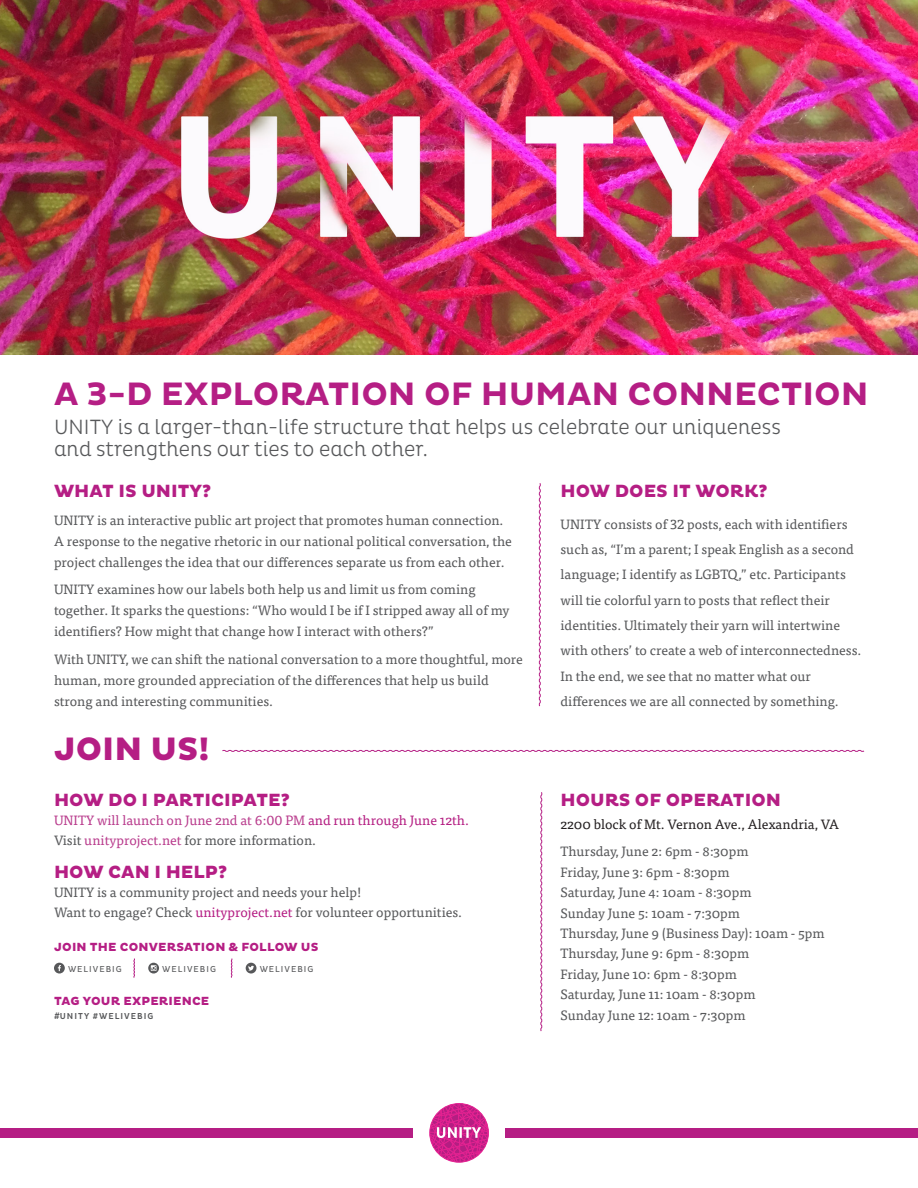
<style>
.page{position:relative;width:918px;height:1188px;background:#fff}
.page>*{position:absolute;margin:0;border:0;box-sizing:border-box;transform-origin:0 0}
.t1{font:700 33px "Pluto";color:#b51e84}
.t2{font:800 33px "Pluto";color:#b51e84}
.t3{font:300 21px/22.5px "Pluto Cond";color:#57585a}
.t4{font:800 18px "Pluto";color:#b51e84}
.body{font:13.5px/20.4px "Tisa Pro";color:#57585a}
.t5{font:13.5px/19.5px "Tisa Pro";color:#b93c8d}
.t6{font:13.5px "Tisa Pro";color:#231f20}
.t7{font:800 12px "Pluto";letter-spacing:.015em;color:#b51e84}
.t8{font:8.85px "Pluto Cond";letter-spacing:.115em;color:#57585a}
.t9{font:500 8.85px "Pluto Cond";letter-spacing:.115em;color:#57585a}
.s1{color:#b41e82}
.s2{color:#57585a}
.s3{color:#b51e84}
.s4{font-size:9.6px}
</style>
<div class="page">
<img style="left:0;top:0;width:918px;height:354px">
<svg style="left:134px;top:958px;width:1px;height:20px"></svg>
<svg style="left:231px;top:958px;width:1px;height:20px"></svg>
<div style="left:54px;top:963px;width:11px;height:11px;background:#57585a;border-radius:50%"></div>
<svg style="left:58px;top:965px;width:3px;height:6px"></svg>
<div style="left:246px;top:963px;width:10px;height:11px;background:#57585a;border-radius:50%"></div>
<svg style="left:248px;top:966px;width:6px;height:5px"></svg>
<svg style="left:148px;top:963px;width:11px;height:11px"></svg>
<svg style="left:151px;top:965px;width:5px;height:6px"></svg>
<div style="left:0;top:1128px;width:413px;height:10px;background:#b51e84"></div>
<div style="left:505px;top:1128px;width:413px;height:10px;background:#b51e84"></div>
<svg style="left:430px;top:1104px;width:58px;height:58px"></svg>
<svg style="left:539px;top:483px;width:2px;height:224px"></svg>
<svg style="left:222px;top:750px;width:643px;height:2px"></svg>
<svg style="left:540px;top:792px;width:3px;height:240px"></svg>
<p class="t1" style="left:54px;top:375px;width:816px">A 3-D EXPLORATION OF HUMAN CONNECTION</p>
<p class="t3" style="left:54px;top:416px;width:728px">UNITY is a larger-than-life structure that helps us celebrate our uniqueness and strengthens our ties to each other.</p>
<p class="t4" style="left:54px;top:480px;width:159px">WHAT IS UNITY?</p>
<p class="body" style="left:54px;top:509px;width:459px;line-height:21px">UNITY is an interactive public art project that promotes human connection.<br>A response to the negative rhetoric in our national political conversation, the project challenges the idea that our differences separate us from each other.</p>
<p class="body" style="left:54px;top:578px;width:457px;line-height:21px">UNITY examines how our labels both help us and limit us from coming together. It sparks the questions: “Who would I be if I stripped away all of my identifiers? How might that change how I interact with others?”</p>
<p class="body" style="left:54px;top:648px;width:471px;line-height:21px">With UNITY, we can shift the national conversation to a more thoughtful, more human, more grounded appreciation of the differences that help us build strong and interesting communities.</p>
<p class="t2" style="left:54px;top:730px;width:157px">JOIN US!</p>
<p class="t4" style="left:54px;top:789px;width:237px">HOW DO I PARTICIPATE?</p>
<p class="t5" style="left:54px;top:810px;width:416px">UNITY will launch on June 2nd at 6:00 PM <span class="s1">and run through June 12th.<br></span><span class="s2">Visit</span> unityproject.net <span class="s2">for more information.</span></p>
<p class="t4" style="left:54px;top:861px;width:175px">HOW CAN I HELP?</p>
<p class="body" style="left:54px;top:882px;width:410px;line-height:19.5px">UNITY is a community project and needs your help!<br>Want to engage? Check <span class="s3">unityproject.net</span> for volunteer opportunities.</p>
<p class="t7" style="left:54px;top:940px;width:266px">JOIN THE CONVERSATION &amp; FOLLOW US</p>
<p class="t8" style="left:68px;top:964px;width:55px">WELIVEBIG</p>
<p class="t8" style="left:162px;top:964px;width:55px">WELIVEBIG</p>
<p class="t8" style="left:260px;top:964px;width:55px">WELIVEBIG</p>
<p class="t7" style="left:54px;top:994px;width:157px">TAG YOUR EXPERIENCE</p>
<p class="t9" style="left:54px;top:1011px;width:101px"><span class="s4">#</span>UNITY #WELIVEBIG</p>
<p class="t4" style="left:561px;top:480px;width:209px">HOW DOES IT WORK?</p>
<p class="body" style="left:561px;top:511px;width:302px;line-height:25.3px">UNITY consists of 32 posts, each with identifiers such as, “I’m a parent; I speak English as a second language; I identify as LGBTQ,” etc. Participants will tie colorful yarn to posts that reflect their identities. Ultimately their yarn will intertwine with others’ to create a web of interconnectedness.<br>In the end, we see that no matter what our differences we are all connected by something.</p>
<p class="t4" style="left:561px;top:789px;width:222px">HOURS OF OPERATION</p>
<p class="t6" style="left:561px;top:815px;width:280px">2200 block of Mt. Vernon Ave., Alexandria, VA</p>
<p class="body" style="left:561px;top:841px;width:266px">Thursday, June 2: 6pm - 8:30pm<br>Friday, June 3: 6pm - 8:30pm<br>Saturday, June 4: 10am - 8:30pm<br>Sunday June 5: 10am - 7:30pm<br>Thursday, June 9 (Business Day): 10am - 5pm<br>Thursday, June 9: 6pm - 8:30pm<br>Friday, June 10: 6pm - 8:30pm<br>Saturday, June 11: 10am - 8:30pm<br>Sunday June 12: 10am - 7:30pm</p>
</div>
